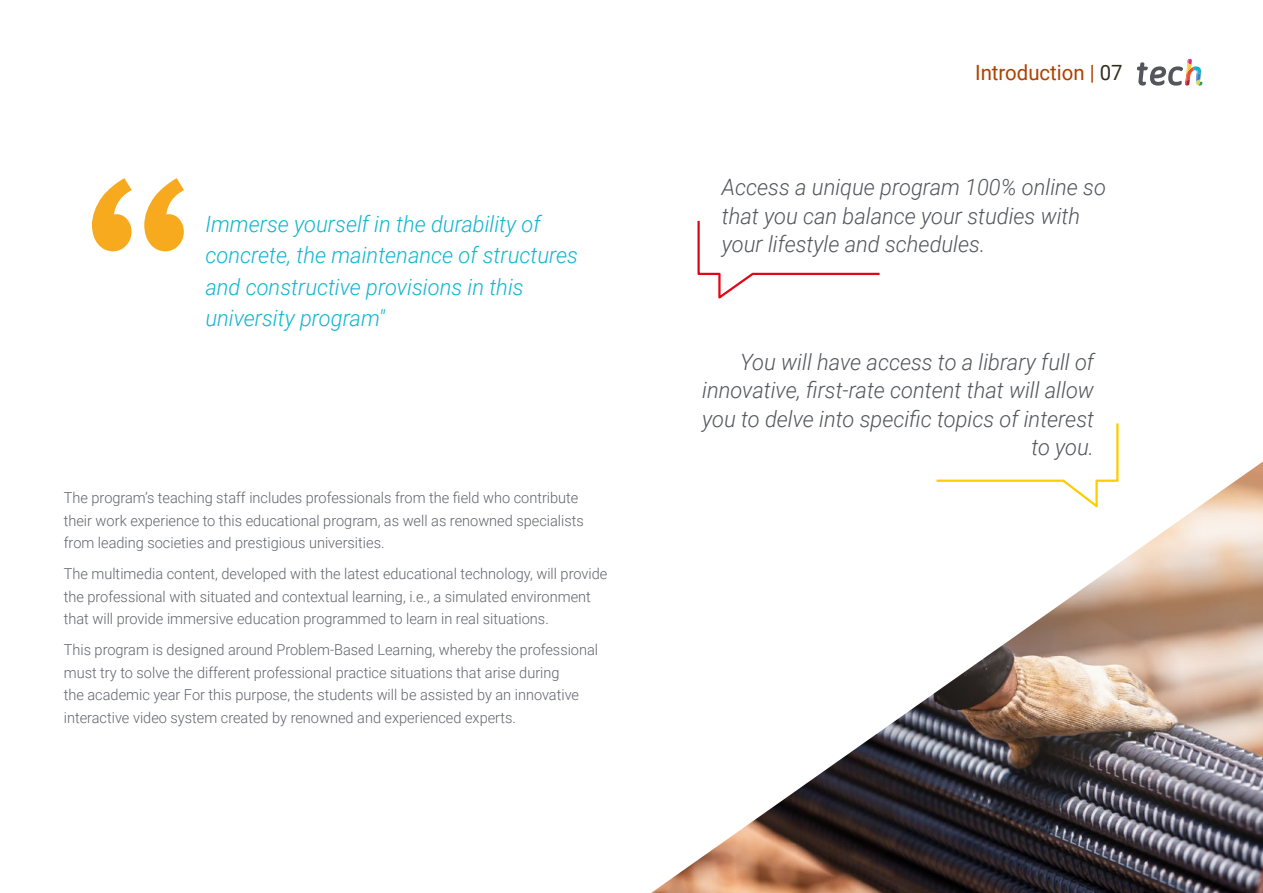
<style>
.page{position:relative;width:1263px;height:893px;background:#fff}
.page>*{position:absolute;margin:0;border:0;box-sizing:border-box;transform-origin:0 0}
.t1{font:italic 300 22.5px/28.5px "Roboto";color:#52555b;text-align:right}
.t2{font:italic 300 22.5px/31.5px "Roboto";color:#0fb6cf}
.t3{font:21px "Roboto";color:#ae4000}
.t4{font:300 15px/22.5px "Roboto";color:#61646a}
.s1{color:#312e20}
</style>
<div class="page">
<svg style="left:92px;top:178px;width:92px;height:73px"></svg>
<img style="left:651px;top:461px;width:612px;height:432px">
<svg style="left:1137px;top:59px;width:65px;height:27px"></svg>
<svg style="left:934px;top:423px;width:186px;height:88px"></svg>
<svg style="left:697px;top:220px;width:183px;height:79px"></svg>
<h1 class="t2" style="left:205px;top:207px;width:374px">Immerse yourself in the durability of concrete, the maintenance of structures and constructive provisions in this university program"</h1>
<p class="t4" style="left:64px;top:486px;width:522px">The program’s teaching staff includes professionals from the field who contribute their work experience to this educational program, as well as renowned specialists from leading societies and prestigious universities.</p>
<p class="t4" style="left:64px;top:562px;width:545px">The multimedia content, developed with the latest educational technology, will provide the professional with situated and contextual learning, i.e., a simulated environment that will provide immersive education programmed to learn in real situations.</p>
<p class="t4" style="left:64px;top:638px;width:536px">This program is designed around Problem-Based Learning, whereby the professional must try to solve the different professional practice situations that arise during<br>the academic year For this purpose, the students will be assisted by an innovative interactive video system created by renowned and experienced experts.</p>
<h2 class="t3" style="left:975px;top:57px;width:149px">Introduction | <span class="s1">07</span></h2>
<h1 class="t1" style="left:722px;top:172px;width:386px;text-align:left">Access a unique program 100% online so that you can balance your studies with your lifestyle and schedules.</h1>
<h1 class="t1" style="left:702px;top:347px;width:393px">You will have access to a library full of innovative, first-rate content that will allow you to delve into specific topics of interest to you.</h1>
</div>
